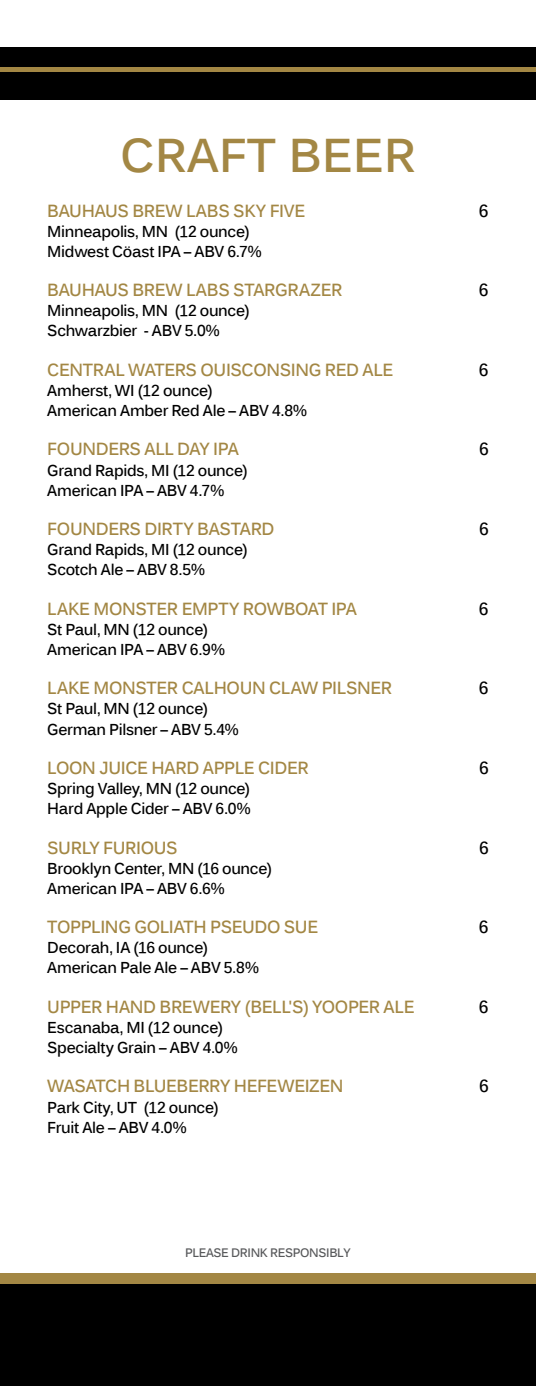
<style>
.page{position:relative;width:536px;height:1386px;background:#fff}
.page>*{position:absolute;margin:0;border:0;box-sizing:border-box;transform-origin:0 0}
.t1{font:700 47.25px "Kalinga";color:#a38744}
.t2{font:700 17.5px "Kalinga";letter-spacing:-.02em;color:#a38744;scale:.95 1}
.t3{font:700 17.5px "Kalinga";color:#000;scale:.95 1}
.t4{font:700 15.75px/20.1px "Kalinga";letter-spacing:-.02em;color:#000;scale:.95 1}
.t5{font:700 12.25px "Kalinga";letter-spacing:-.03em;color:#58595b;scale:.95 1}
</style>
<div class="page">
<div style="left:0;top:1284px;width:536px;height:102px;background:#000"></div>
<div style="left:0;top:47px;width:536px;height:53px;background:#000"></div>
<hr style="left:0;top:68px;width:536px;height:4px;background:#a38744">
<div style="left:0;top:1274px;width:536px;height:10px;background:#a38744"></div>
<h1 class="t1" style="left:120px;top:124px;width:297px">CRAFT BEER</h1>
<p class="t2" style="left:47px;top:199px;width:273px">BAUHAUS BREW LABS SKY FIVE</p>
<p class="t3" style="left:479px;top:199px;width:12px">6</p>
<p class="t4" style="left:47px;top:222px;width:227px">Minneapolis, MN (12 ounce)<br>Midwest Cöast IPA – ABV 6.7%</p>
<p class="t2" style="left:47px;top:278px;width:312px">BAUHAUS BREW LABS STARGRAZER</p>
<p class="t3" style="left:479px;top:278px;width:12px">6</p>
<p class="t4" style="left:47px;top:302px;width:215px">Minneapolis, MN (12 ounce)<br>Schwarzbier - ABV 5.0%</p>
<p class="t2" style="left:47px;top:358px;width:366px">CENTRAL WATERS OUISCONSING RED ALE</p>
<p class="t3" style="left:479px;top:358px;width:12px">6</p>
<p class="t4" style="left:47px;top:382px;width:275px">Amherst, WI (12 ounce)<br>American Amber Red Ale – ABV 4.8%</p>
<p class="t2" style="left:47px;top:438px;width:203px">FOUNDERS ALL DAY IPA</p>
<p class="t3" style="left:479px;top:438px;width:12px">6</p>
<p class="t4" style="left:47px;top:461px;width:212px">Grand Rapids, MI (12 ounce)<br>American IPA – ABV 4.7%</p>
<p class="t2" style="left:47px;top:517px;width:241px">FOUNDERS DIRTY BASTARD</p>
<p class="t3" style="left:479px;top:517px;width:12px">6</p>
<p class="t4" style="left:47px;top:541px;width:212px">Grand Rapids, MI (12 ounce)<br>Scotch Ale – ABV 8.5%</p>
<p class="t2" style="left:47px;top:597px;width:327px">LAKE MONSTER EMPTY ROWBOAT IPA</p>
<p class="t3" style="left:479px;top:597px;width:12px">6</p>
<p class="t4" style="left:47px;top:621px;width:189px">St Paul, MN (12 ounce)<br>American IPA – ABV 6.9%</p>
<p class="t2" style="left:47px;top:677px;width:364px">LAKE MONSTER CALHOUN CLAW PILSNER</p>
<p class="t3" style="left:479px;top:677px;width:12px">6</p>
<p class="t4" style="left:47px;top:700px;width:203px">St Paul, MN (12 ounce)<br>German Pilsner – ABV 5.4%</p>
<p class="t2" style="left:47px;top:756px;width:277px">LOON JUICE HARD APPLE CIDER</p>
<p class="t3" style="left:479px;top:756px;width:12px">6</p>
<p class="t4" style="left:47px;top:780px;width:216px">Spring Valley, MN (12 ounce)<br>Hard Apple Cider – ABV 6.0%</p>
<p class="t2" style="left:47px;top:836px;width:139px">SURLY FURIOUS</p>
<p class="t3" style="left:479px;top:836px;width:12px">6</p>
<p class="t4" style="left:47px;top:859px;width:238px">Brooklyn Center, MN (16 ounce)<br>American IPA – ABV 6.6%</p>
<p class="t2" style="left:47px;top:915px;width:286px">TOPPLING GOLIATH PSEUDO SUE</p>
<p class="t3" style="left:479px;top:915px;width:12px">6</p>
<p class="t4" style="left:47px;top:939px;width:224px">Decorah, IA (16 ounce)<br>American Pale Ale – ABV 5.8%</p>
<p class="t2" style="left:47px;top:995px;width:388px">UPPER HAND BREWERY (BELL'S) YOOPER ALE</p>
<p class="t3" style="left:479px;top:995px;width:12px">6</p>
<p class="t4" style="left:47px;top:1019px;width:202px">Escanaba, MI (12 ounce)<br>Specialty Grain – ABV 4.0%</p>
<p class="t2" style="left:47px;top:1075px;width:313px">WASATCH BLUEBERRY HEFEWEIZEN</p>
<p class="t3" style="left:479px;top:1075px;width:12px">6</p>
<p class="t4" style="left:47px;top:1098px;width:182px">Park City, UT (12 ounce)<br>Fruit Ale – ABV 4.0%</p>
<p class="t5" style="left:185px;top:1245px;width:176px">PLEASE DRINK RESPONSIBLY</p>
</div>
